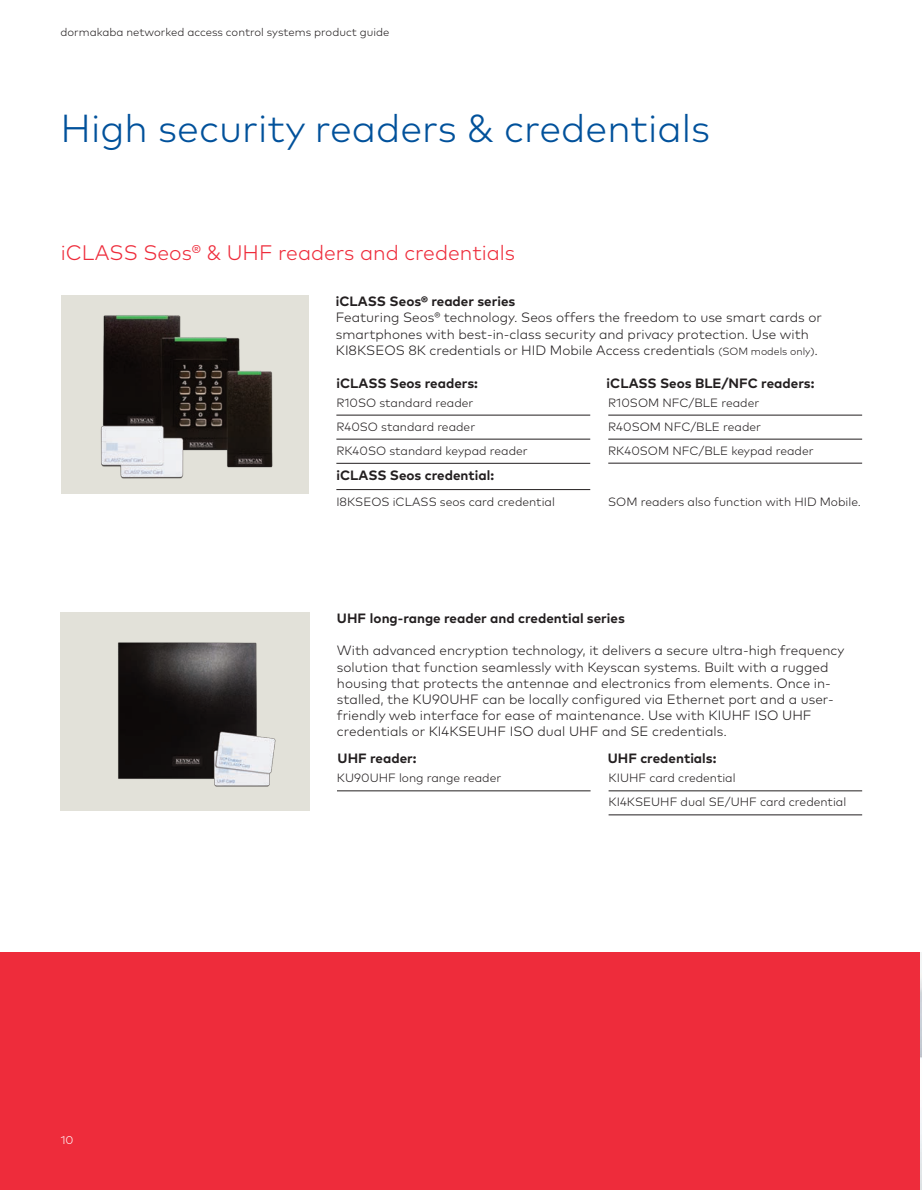
<style>
.page{position:relative;width:922px;height:1190px;background:#fff}
.page>*{position:absolute;margin:0;border:0;box-sizing:border-box;transform-origin:0 0}
.t1{font:300 39px "Mark Pro";color:#01519b}
.t2{font:300 21px "Mark Pro";color:#ee2c3b}
.t3{font:300 13.5px/16.2px "Mark Pro";color:#231f20}
.t4{font:700 13.5px "Mark Pro";color:#231f20}
.t5{font:300 12px/24px "Mark Pro";color:#231f20}
.t6{font:300 11.25px "Mark Pro";color:#231f20}
.t7{font:300 11.25px "Mark Pro";color:#fff}
.s1{font-size:10.5px}
</style>
<div class="page">
<div style="left:0;top:952px;width:920px;height:237px;background:#ee2c3b"></div>
<img style="left:920px;top:952px;width:1px;height:237px">
<div style="left:61px;top:295px;width:247px;height:199px;background:#e2e1d9"></div>
<img style="left:100px;top:315px;width:173px;height:164px">
<img style="left:62px;top:615px;width:248px;height:195px">
<hr style="left:336px;top:415px;width:254px;height:1px;background:#231f20">
<hr style="left:336px;top:439px;width:254px;height:1px;background:#231f20">
<hr style="left:336px;top:463px;width:254px;height:1px;background:#231f20">
<hr style="left:336px;top:489px;width:254px;height:1px;background:#231f20">
<hr style="left:608px;top:415px;width:254px;height:1px;background:#231f20">
<hr style="left:608px;top:439px;width:254px;height:1px;background:#231f20">
<hr style="left:608px;top:463px;width:254px;height:1px;background:#231f20">
<hr style="left:337px;top:790px;width:253px;height:1px;background:#231f20">
<hr style="left:608px;top:790px;width:254px;height:1px;background:#231f20">
<hr style="left:608px;top:814px;width:254px;height:1px;background:#231f20">
<p class="t6" style="left:61px;top:25px;width:330px">dormakaba networked access control systems product guide</p>
<h1 class="t1" style="left:61px;top:106px;width:650px">High security readers &amp; credentials</h1>
<h2 class="t2" style="left:61px;top:240px;width:456px">iCLASS Seos® &amp; UHF readers and credentials</h2>
<p class="t4" style="left:336px;top:293px;width:181px">iCLASS Seos® reader series</p>
<p class="t3" style="left:336px;top:309px;width:487px">Featuring Seos® technology. Seos offers the freedom to use smart cards or smartphones with best-in-class security and privacy protection. Use with<br>KI8KSEOS 8K credentials or HID Mobile Access credentials <span class="s1">(SOM models only)</span>.</p>
<p class="t4" style="left:336px;top:375px;width:143px">iCLASS Seos readers:</p>
<p class="t4" style="left:606px;top:375px;width:209px">iCLASS Seos BLE/NFC readers:</p>
<p class="t5" style="left:336px;top:390px;width:193px">R10SO standard reader<br>R40SO standard reader<br>RK40SO standard keypad reader</p>
<p class="t4" style="left:336px;top:467px;width:159px">iCLASS Seos credential:</p>
<p class="t5" style="left:336px;top:489px;width:220px">I8KSEOS iCLASS seos card credential</p>
<p class="t5" style="left:608px;top:390px;width:207px">R10SOM NFC/BLE reader<br>R40SOM NFC/BLE reader<br>RK40SOM NFC/BLE keypad reader</p>
<p class="t5" style="left:608px;top:489px;width:254px">SOM readers also function with HID Mobile.</p>
<p class="t4" style="left:337px;top:610px;width:289px">UHF long-range reader and credential series</p>
<p class="t3" style="left:337px;top:642px;width:509px">With advanced encryption technology, it delivers a secure ultra-high frequency solution that function seamlessly with Keyscan systems. Built with a rugged housing that protects the antennae and electronics from elements. Once in&shy;stalled, the KU90UHF can be locally configured via Ethernet port and a user&shy;friendly web interface for ease of maintenance. Use with KIUHF ISO UHF credentials or KI4KSEUHF ISO dual UHF and SE credentials.</p>
<p class="t4" style="left:337px;top:750px;width:81px">UHF reader:</p>
<p class="t4" style="left:607px;top:750px;width:110px">UHF credentials:</p>
<p class="t7" style="left:61px;top:1132px;width:14px">10</p>
<p class="t5" style="left:337px;top:766px;width:166px">KU90UHF long range reader</p>
<p class="t5" style="left:608px;top:766px;width:239px">KIUHF card credential<br>KI4KSEUHF dual SE/UHF card credential</p>
</div>
